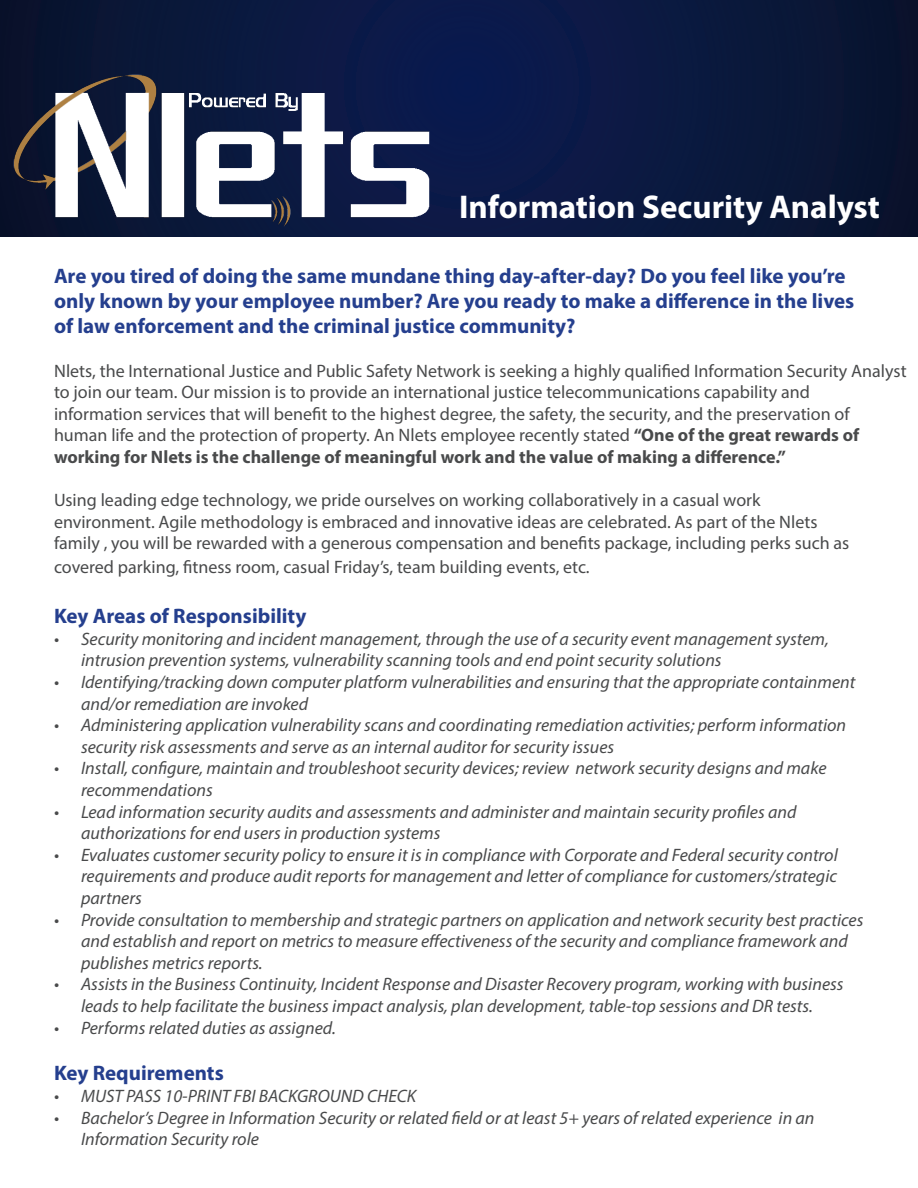
<style>
.page{position:relative;width:918px;height:1188px;background:#fff}
.page>*{position:absolute;margin:0;border:0;box-sizing:border-box;transform-origin:0 0}
.t1{font:700 33px "Myriad Pro";color:#fff}
.t2{font:700 21px/25.2px "Myriad Pro";color:#253f8e}
.t3{font:italic 18px/21.6px "Myriad Pro";color:#494a4b}
.t4{font:18px/21.6px "Myriad Pro";color:#494a4b}
.s1{font-weight:700}
</style>
<div class="page">
<svg style="left:0;top:0;width:918px;height:237px;background:#0a173d"></svg>
<img style="left:9px;top:68px;width:429px;height:164px">
<p class="t1" style="left:459px;top:185px;width:422px">Information Security Analyst</p>
<p class="t2" style="left:54px;top:263px;width:802px">Are you tired of doing the same mundane thing day-after-day? Do you feel like you’re only known by your employee number? Are you ready to make a difference in the lives of law enforcement and the criminal justice community?</p>
<p class="t4" style="left:54px;top:360px;width:854px">Nlets, the International Justice and Public Safety Network is seeking a highly qualified Information Security Analyst to join our team. Our mission is to provide an international justice telecommunications capability and<br>information services that will benefit to the highest degree, the safety, the security, and the preservation of human life and the protection of property. An Nlets employee recently stated <span class="s1">“One of the great rewards of working for Nlets is the challenge of meaningful work and the value of making a difference.”</span></p>
<p class="t4" style="left:54px;top:489px;width:797px">Using leading edge technology, we pride ourselves on working collaboratively in a casual work environment. Agile methodology is embraced and innovative ideas are celebrated. As part of the Nlets family , you will be rewarded with a generous compensation and benefits package, including perks such as</p>
<p class="t4" style="left:54px;top:556px;width:537px">covered parking, fitness room, casual Friday’s, team building events, etc.</p>
<p class="t2" style="left:54px;top:603px;width:254px">Key Areas of Responsibility</p>
<p class="t3" style="left:81px;top:628px;width:749px;text-indent:-27px">• Security monitoring and incident management, through the use of a security event management system, intrusion prevention systems, vulnerability scanning tools and end point security solutions</p>
<p class="t3" style="left:81px;top:671px;width:776px;text-indent:-27px">• Identifying/tracking down computer platform vulnerabilities and ensuring that the appropriate containment and/or remediation are invoked</p>
<p class="t3" style="left:81px;top:714px;width:767px;text-indent:-27px">• Administering application vulnerability scans and coordinating remediation activities; perform information security risk assessments and serve as an internal auditor for security issues</p>
<p class="t3" style="left:81px;top:757px;width:747px;text-indent:-27px">• Install, configure, maintain and troubleshoot security devices; review network security designs and make recommendations</p>
<p class="t3" style="left:81px;top:801px;width:717px;text-indent:-27px">• Lead information security audits and assessments and administer and maintain security profiles and authorizations for end users in production systems</p>
<p class="t3" style="left:81px;top:844px;width:758px;text-align:justify;text-indent:-27px">• Evaluates customer security policy to ensure it is in compliance with Corporate and Federal security control requirements and produce audit reports for management and letter of compliance for customers/strategic partners</p>
<p class="t3" style="left:81px;top:909px;width:784px;text-indent:-27px">• Provide consultation to membership and strategic partners on application and network security best practices and establish and report on metrics to measure effectiveness of the security and compliance framework and publishes metrics reports.</p>
<p class="t3" style="left:54px;top:973px;width:791px;text-align:center">• Assists in the Business Continuity, Incident Response and Disaster Recovery program, working with business leads to help facilitate the business impact analysis, plan development, table-top sessions and DR tests.</p>
<p class="t3" style="left:54px;top:1017px;width:283px">• Performs related duties as assigned.</p>
<p class="t2" style="left:54px;top:1060px;width:171px">Key Requirements</p>
<p class="t3" style="left:54px;top:1085px;width:364px">• MUST PASS 10-PRINT FBI BACKGROUND CHECK</p>
<p class="t3" style="left:81px;top:1107px;width:735px;text-indent:-27px">• Bachelor’s Degree in Information Security or related field or at least 5+ years of related experience in an<br>Information Security role</p>
</div>
